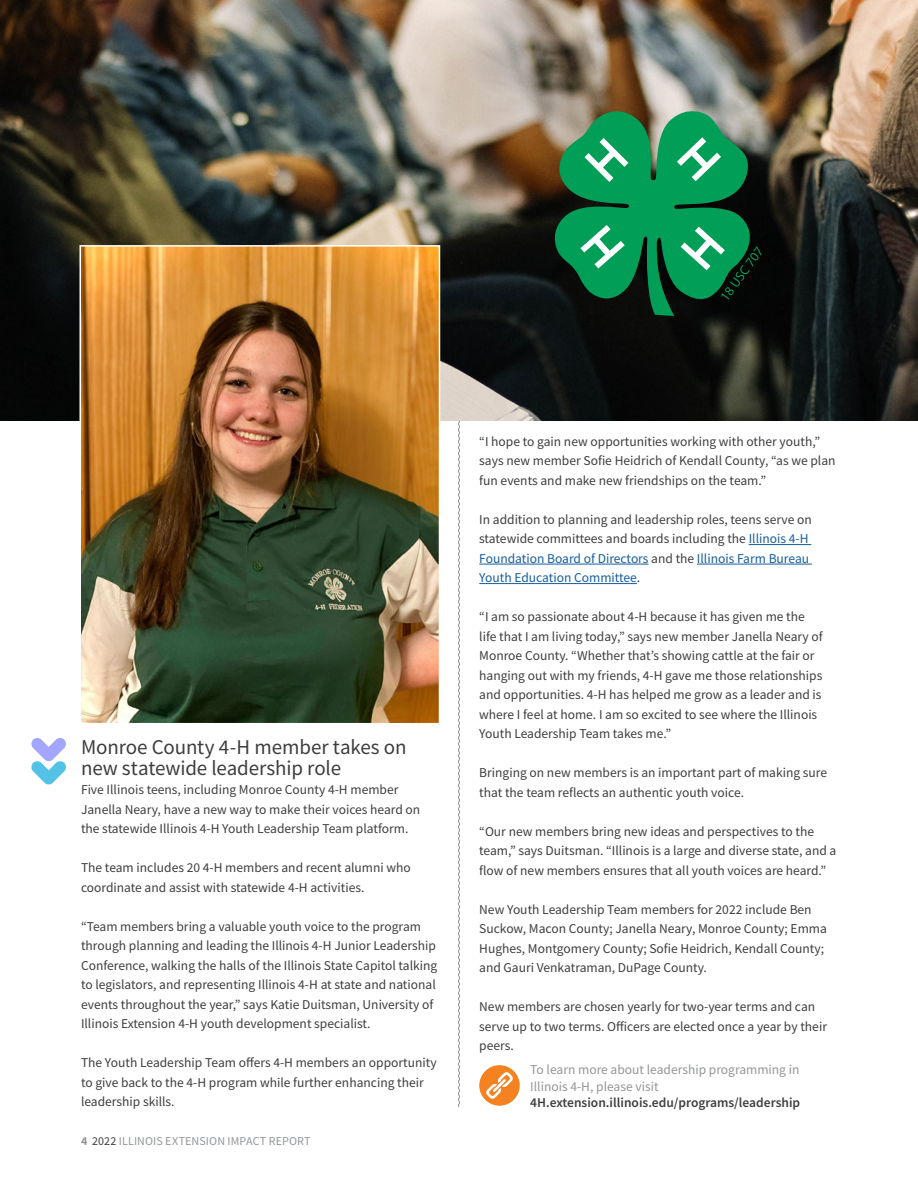
<style>
.page{position:relative;width:918px;height:1188px;background:#fff}
.page>*{position:absolute;margin:0;border:0;box-sizing:border-box;transform-origin:0 0}
.Article_Title{font:21px/21px "Source Sans Pro";letter-spacing:-.005em;color:#3e3e3f}
.Article_Body_Text{font:13.5px/19.5px "Source Sans Pro";color:#3e3e3f}
.Website_Call_to_Acti{font:13.5px/16.5px "Source Sans Pro";color:#939598}
.Website_Call_to_Acti-2{font:600 13.5px "Source Sans Pro";color:#3e3e3f}
.t1{font:12px "Source Sans Pro";letter-spacing:.01em;color:#939598}
.s1{font-weight:700}
.s2{color:#3e3e3f}
.s3{color:#175d9e}
</style>
<div class="page">
<svg style="left:458px;top:421px;width:2px;height:686px"></svg>
<img style="left:0;top:0;width:918px;height:421px">
<img style="left:79px;top:244px;width:362px;height:479px">
<svg style="left:479px;top:1065px;width:41px;height:41px"></svg>
<svg style="left:31px;top:738px;width:35px;height:47px"></svg>
<hr style="left:749px;top:544px;width:62px;height:1px;background:#175d9e">
<hr style="left:479px;top:564px;width:170px;height:1px;background:#175d9e">
<hr style="left:697px;top:564px;width:115px;height:1px;background:#175d9e">
<hr style="left:479px;top:583px;width:158px;height:1px;background:#175d9e">
<svg style="left:550px;top:104px;width:211px;height:212px;background:#227c50"></svg>
<h2 class="Article_Title" style="left:81px;top:736px;width:327px">Monroe County 4-H member takes on new statewide leadership role</h2>
<p class="Article_Body_Text" style="left:81px;top:780px;width:341px">Five Illinois teens, including Monroe County 4-H member<br>Janella Neary, have a new way to make their voices heard on the statewide Illinois 4-H Youth Leadership Team platform.</p>
<p class="Article_Body_Text" style="left:81px;top:858px;width:331px">The team includes 20 4-H members and recent alumni who coordinate and assist with statewide 4-H activities.</p>
<p class="Article_Body_Text" style="left:81px;top:916px;width:358px">“Team members bring a valuable youth voice to the program through planning and leading the Illinois 4-H Junior Leadership Conference, walking the halls of the Illinois State Capitol talking to legislators, and representing Illinois 4-H at state and national events throughout the year,” says Katie Duitsman, University of Illinois Extension 4-H youth development specialist.</p>
<p class="Article_Body_Text" style="left:81px;top:1053px;width:357px">The Youth Leadership Team offers 4-H members an opportunity to give back to the 4-H program while further enhancing their leadership skills.</p>
<p class="t1" style="left:81px;top:1133px;width:231px"><span class="s1">4</span> <span class="s2">2022</span> ILLINOIS EXTENSION IMPACT REPORT</p>
<p class="Article_Body_Text" style="left:479px;top:431px;width:358px">“I hope to gain new opportunities working with other youth,” says new member Sofie Heidrich of Kendall County, “as we plan fun events and make new friendships on the team.”</p>
<p class="Article_Body_Text" style="left:479px;top:509px;width:334px">In addition to planning and leadership roles, teens serve on statewide committees and boards including the <span class="s3">Illinois 4-H Foundation Board of Directors</span> and the <span class="s3">Illinois Farm Bureau Youth Education Committee</span>.</p>
<p class="Article_Body_Text" style="left:479px;top:607px;width:345px">“I am so passionate about 4-H because it has given me the life that I am living today,” says new member Janella Neary of Monroe County. “Whether that’s showing cattle at the fair or hanging out with my friends, 4-H gave me those relationships and opportunities. 4-H has helped me grow as a leader and is where I feel at home. I am so excited to see where the Illinois Youth Leadership Team takes me.”</p>
<p class="Article_Body_Text" style="left:479px;top:763px;width:349px">Bringing on new members is an important part of making sure that the team reflects an authentic youth voice.</p>
<p class="Article_Body_Text" style="left:479px;top:821px;width:359px">“Our new members bring new ideas and perspectives to the team,” says Duitsman. “Illinois is a large and diverse state, and a flow of new members ensures that all youth voices are heard.”</p>
<p class="Article_Body_Text" style="left:479px;top:899px;width:349px">New Youth Leadership Team members for 2022 include Ben Suckow, Macon County; Janella Neary, Monroe County; Emma Hughes, Montgomery County; Sofie Heidrich, Kendall County; and Gauri Venkatraman, DuPage County.</p>
<p class="Article_Body_Text" style="left:479px;top:997px;width:349px">New members are chosen yearly for two-year terms and can serve up to two terms. Officers are elected once a year by their peers.</p>
<p class="Website_Call_to_Acti" style="left:530px;top:1061px;width:271px">To learn more about leadership programming in<br>Illinois 4-H, please visit</p>
<p class="Website_Call_to_Acti-2" style="left:530px;top:1094px;width:271px">4H.extension.illinois.edu/programs/leadership</p>
</div>
